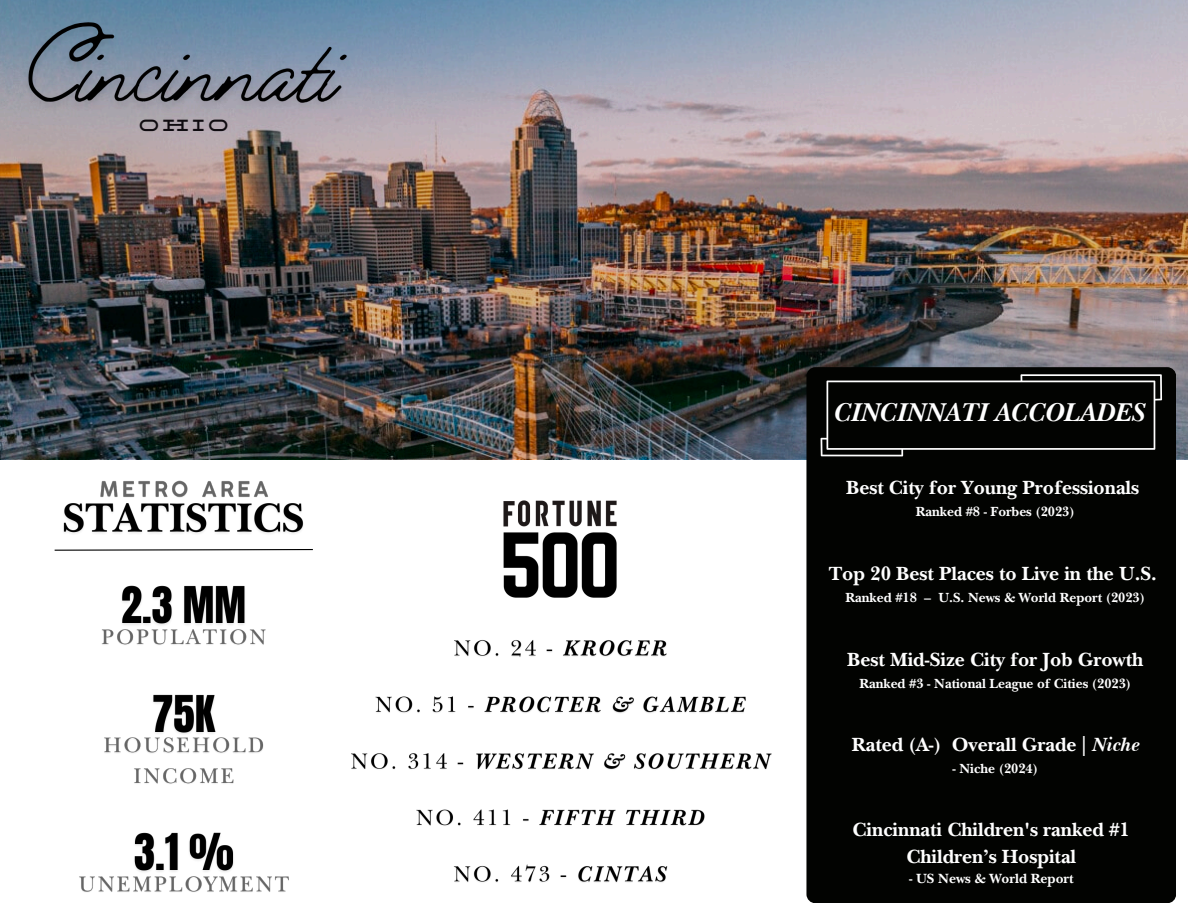
<style>
.page{position:relative;width:1188px;height:918px;background:#fff}
.page>*{position:absolute;margin:0;border:0;box-sizing:border-box;transform-origin:0 0}
.t1{font:italic 700 27px "New Baskerville ITC Pro";color:#fff}
.t2{font:23.1px "Silverfake";color:#0f0b10}
.t3{font:700 19.95px/27px "New Baskerville ITC Pro";color:#fff;text-align:center}
.t4{font:700 13.95px "New Baskerville ITC Pro";color:#fff}
.t5{font:700 13.8px "New Baskerville ITC Pro";color:#fff}
.s1{font-style:italic}
</style>
<div class="page">
<img style="left:0;top:0;width:1188px;height:459px">
<div style="left:806px;top:367px;width:370px;height:536px;background:#020301;border-radius:9px"></div>
<svg style="left:821px;top:374px;width:341px;height:82px"></svg>
<img style="left:100px;top:480px;width:169px;height:18px">
<img style="left:63px;top:503px;width:241px;height:31px">
<svg style="left:54px;top:549px;width:259px;height:2px"></svg>
<img style="left:503px;top:500px;width:114px;height:98px">
<img style="left:15px;top:0;width:345px;height:146px">
<img style="left:121px;top:585px;width:124px;height:40px">
<img style="left:101px;top:629px;width:165px;height:16px">
<img style="left:153px;top:694px;width:63px;height:40px">
<img style="left:104px;top:737px;width:160px;height:47px">
<img style="left:134px;top:832px;width:100px;height:40px">
<img style="left:79px;top:876px;width:210px;height:16px">
<img style="left:351px;top:640px;width:421px;height:243px">
<p class="t2" style="left:139px;top:114px;width:92px">OHIO</p>
<h5 class="t1" style="left:833px;top:403px;width:313px">CINCINNATI ACCOLADES</h5>
<h6 class="t3" style="left:846px;top:477px;width:295px">Best City for Young Professionals</h6>
<p class="t5" style="left:916px;top:506px;width:160px">Ranked #8 - Forbes (2023)</p>
<p class="t3" style="left:829px;top:563px;width:330px">Top 20 Best Places to Live in the U.S.</p>
<p class="t5" style="left:846px;top:593px;width:301px">Ranked #18 – U.S. News &amp; World Report (2023)</p>
<p class="t3" style="left:847px;top:649px;width:298px">Best Mid-Size City for Job Growth</p>
<p class="t5" style="left:859px;top:678px;width:273px">Ranked #3 - National League of Cities (2023)</p>
<p class="t3" style="left:852px;top:734px;width:289px">Rated (A-) Overall Grade | <span class="s1">Niche</span></p>
<p class="t5" style="left:953px;top:764px;width:87px">- Niche (2024)</p>
<p class="t3" style="left:853px;top:819px;width:279px">Cincinnati Children's ranked #1<br>Children’s Hospital</p>
<p class="t4" style="left:909px;top:874px;width:166px">- US News &amp; World Report</p>
</div>
